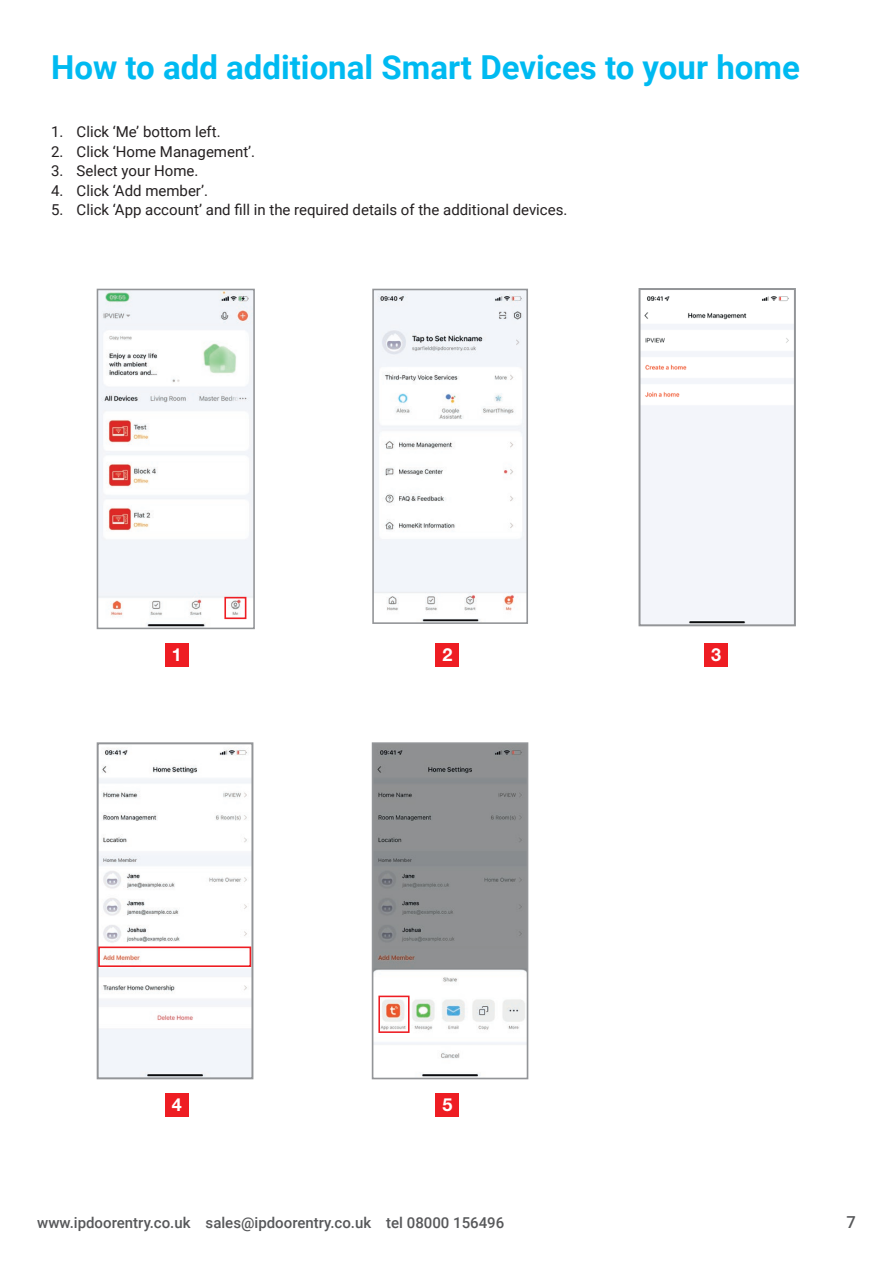
<style>
.page{position:relative;width:893px;height:1263px;background:#fff}
.page>*{position:absolute;margin:0;border:0;box-sizing:border-box;transform-origin:0 0}
.t1{font:700 33px "Roboto";color:#00baf1}
.t2{font:700 18px "Helvetica Neue LT Std";color:#fff}
.t3{font:500 16.5px "Roboto";color:#57585a}
.t4{font:15px "Roboto";color:#231f20}
.t5{font:500 15px "Roboto";color:#57585a}
</style>
<div class="page">
<div style="left:165px;top:643px;width:23px;height:23px;background:#ee1d23"></div>
<div style="left:165px;top:1093px;width:23px;height:23px;background:#ee1d23"></div>
<div style="left:436px;top:643px;width:23px;height:23px;background:#ee1d23"></div>
<div style="left:436px;top:1093px;width:23px;height:23px;background:#ee1d23"></div>
<div style="left:705px;top:643px;width:23px;height:23px;background:#ee1d23"></div>
<img style="left:100px;top:292px;width:152px;height:334px">
<div style="left:97px;top:289px;width:158px;height:340px;border:2px solid #939598"></div>
<img style="left:375px;top:292px;width:150px;height:329px">
<div style="left:372px;top:289px;width:156px;height:335px;border:2px solid #939598"></div>
<img style="left:641px;top:296px;width:152px;height:327px">
<div style="left:638px;top:288px;width:158px;height:338px;border:2px solid #939598"></div>
<img style="left:100px;top:748px;width:150px;height:328px">
<div style="left:97px;top:742px;width:156px;height:337px;border:2px solid #939598"></div>
<img style="left:375px;top:745px;width:150px;height:331px">
<div style="left:372px;top:742px;width:156px;height:337px;border:2px solid #939598"></div>
<div style="left:224px;top:597px;width:22px;height:22px;border:2px solid #ee1d23"></div>
<div style="left:98px;top:946px;width:153px;height:21px;border:2px solid #ee1d23"></div>
<div style="left:378px;top:995px;width:32px;height:38px;border:2px solid #ee1d23"></div>
<h1 class="t1" style="left:51px;top:44px;width:750px">How to add additional Smart Devices to your home</h1>
<p class="t4" style="left:51px;top:121px;width:171px">1. Click ‘Me’ bottom left.</p>
<p class="t4" style="left:51px;top:141px;width:206px">2. Click ‘Home Management’.</p>
<p class="t4" style="left:51px;top:160px;width:149px">3. Select your Home.</p>
<p class="t4" style="left:51px;top:180px;width:159px">4. Click ‘Add member’.</p>
<p class="t4" style="left:51px;top:199px;width:518px">5. Click ‘App account’ and fill in the required details of the additional devices.</p>
<p class="t2" style="left:172px;top:643px;width:12px">1</p>
<p class="t2" style="left:442px;top:643px;width:12px">2</p>
<p class="t2" style="left:711px;top:643px;width:12px">3</p>
<p class="t2" style="left:172px;top:1093px;width:12px">4</p>
<p class="t2" style="left:442px;top:1093px;width:12px">5</p>
<p class="t5" style="left:37px;top:1212px;width:469px">www.ipdoorentry.co.uk sales@ipdoorentry.co.uk tel 08000 156496</p>
<p class="t3" style="left:846px;top:1210px;width:11px">7</p>
</div>
